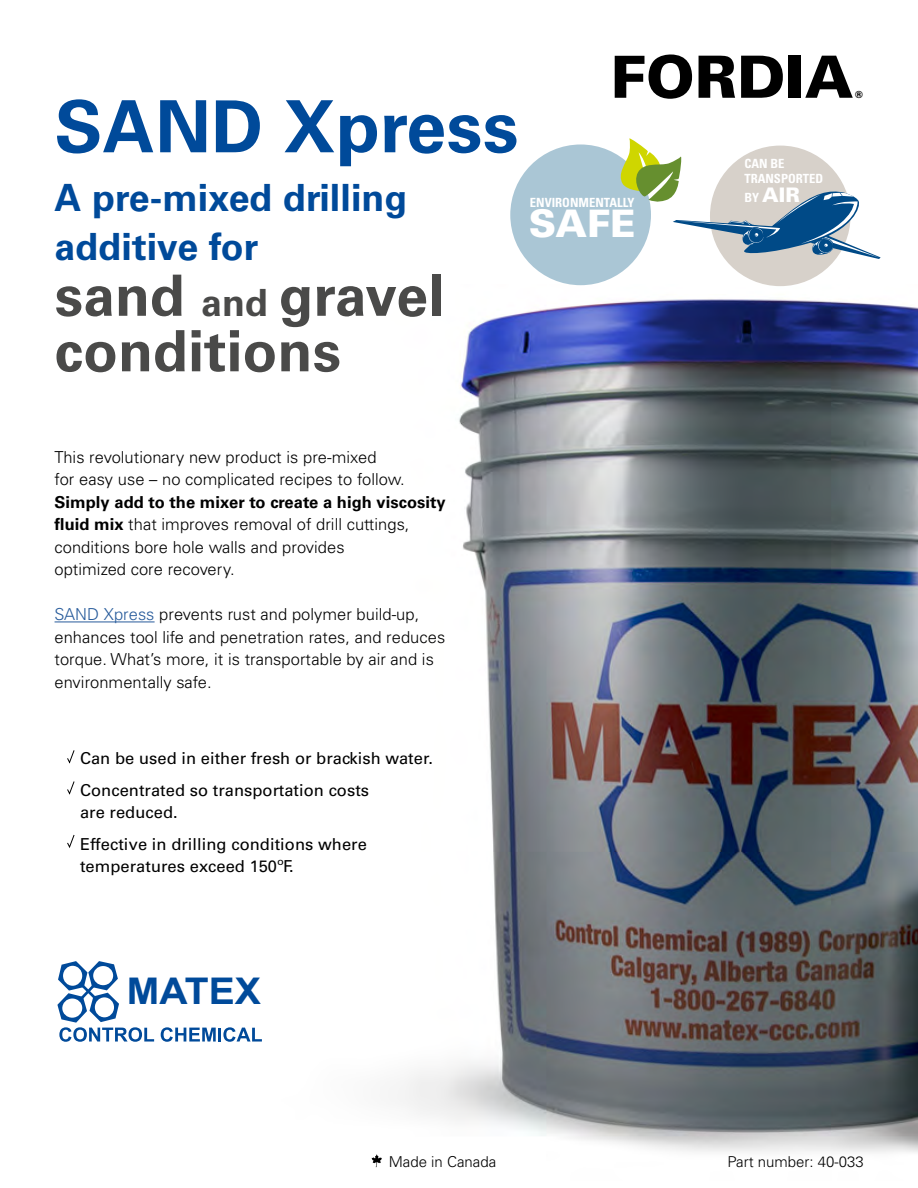
<style>
.page{position:relative;width:918px;height:1188px;background:#fff}
.page>*{position:absolute;margin:0;border:0;box-sizing:border-box;transform-origin:0 0}
.t1{font:700 72px "Univers LT Std";letter-spacing:.005em;color:#004a9a}
.t2{font:700 57px/55.5px "Univers LT Std";letter-spacing:.005em;color:#4a4a49}
.t3{font:900 37.95px "Univers LT Std";color:#fff}
.t4{font:700 37.5px/49.5px "Univers LT Std";letter-spacing:.005em;color:#004a9a}
.t5{font:700 36.75px "Arial";color:#004a9a;scale:1.06 1}
.t6{font:900 20.1px "Univers LT Std";color:#fff}
.t7{font:300 16.5px/22.5px "Univers LT Std";letter-spacing:.005em;color:#000}
.t8{font:16.5px/31.5px "Univers LT Std";letter-spacing:.005em;color:#000}
.t9{font:300 15px "Univers LT Std";color:#000}
.t10{font:700 condensed 12.6px/15.1px "Univers LT Std";color:#fff}
.t11{font:900 9.75px "Univers LT Std";color:#000}
.s1{font-size:37.5px}
.s2{font-weight:700}
.s3{color:#275b9b}
.s4{font-weight:700;font-stretch:condensed;font-size:12.6px}
</style>
<div class="page">
<img style="left:397px;top:285px;width:521px;height:868px">
<svg style="left:615px;top:55px;width:77px;height:44px"></svg>
<svg style="left:699px;top:56px;width:36px;height:42px"></svg>
<svg style="left:741px;top:56px;width:42px;height:42px"></svg>
<div style="left:789px;top:56px;width:12px;height:42px;background:#000"></div>
<svg style="left:805px;top:56px;width:48px;height:42px"></svg>
<svg style="left:161px;top:1027px;width:55px;height:15px"></svg>
<hr style="left:218px;top:1028px;width:3px;height:14px;background:#004a9a">
<svg style="left:223px;top:1027px;width:39px;height:15px"></svg>
<svg style="left:57px;top:961px;width:97px;height:81px"></svg>
<svg style="left:371px;top:1154px;width:11px;height:14px"></svg>
<hr style="left:55px;top:622px;width:100px;height:1px;background:#275b9b">
<svg style="left:67px;top:750px;width:8px;height:14px"></svg>
<svg style="left:67px;top:781px;width:8px;height:14px"></svg>
<svg style="left:67px;top:834px;width:8px;height:14px"></svg>
<div style="left:510px;top:144px;width:141px;height:141px;background:#aac6d5;border-radius:50%"></div>
<div style="left:710px;top:146px;width:141px;height:140px;background:#d7d1ca;border-radius:50%"></div>
<svg style="left:617px;top:138px;width:264px;height:121px"></svg>
<h1 class="t1" style="left:55px;top:85px;width:466px">SAND Xpress</h1>
<h3 class="t4" style="left:55px;top:173px;width:354px">A pre-mixed drilling additive for</h3>
<h2 class="t2" style="left:55px;top:268px;width:391px">sand <span class="s1">and</span> gravel conditions</h2>
<p class="t10" style="left:530px;top:195px;width:106px">ENVIRONMENTALLY</p>
<h3 class="t3" style="left:529px;top:199px;width:108px">SAFE</h3>
<p class="t7" style="left:55px;top:446px;width:352px">This revolutionary new product is pre-mixed<br>for easy use – no complicated recipes to follow.</p>
<p class="t7" style="left:55px;top:491px;width:393px"><span class="s2">Simply add to the mixer to create a high viscosity fluid mix</span> that improves removal of drill cuttings, conditions bore hole walls and provides<br>optimized core recovery.</p>
<p class="t7" style="left:55px;top:603px;width:392px"><span class="s3">SAND Xpress</span> prevents rust and polymer build-up, enhances tool life and penetration rates, and reduces torque. What’s more, it is transportable by air and is environmentally safe.</p>
<p class="t8" style="left:80px;top:743px;width:355px">Can be used in either fresh or brackish water.<br>Concentrated so transportation costs</p>
<p class="t8" style="left:80px;top:797px;width:288px">are reduced.<br>Effective in drilling conditions where</p>
<p class="t8" style="left:80px;top:851px;width:215px">temperatures exceed 150ºF.</p>
<h3 class="t5" style="left:127px;top:966px;width:128px">MATEX</h3>
<p class="t10" style="left:744px;top:156px;width:80px">CAN BE<br>TRANSPORTED</p>
<p class="t6" style="left:744px;top:182px;width:57px"><span class="s4">BY</span> AIR</p>
<p class="t11" style="left:855px;top:88px;width:9px">®</p>
<p class="t9" style="left:389px;top:1152px;width:109px">Made in Canada</p>
<p class="t9" style="left:727px;top:1152px;width:138px">Part number: 40-033</p>
</div>
